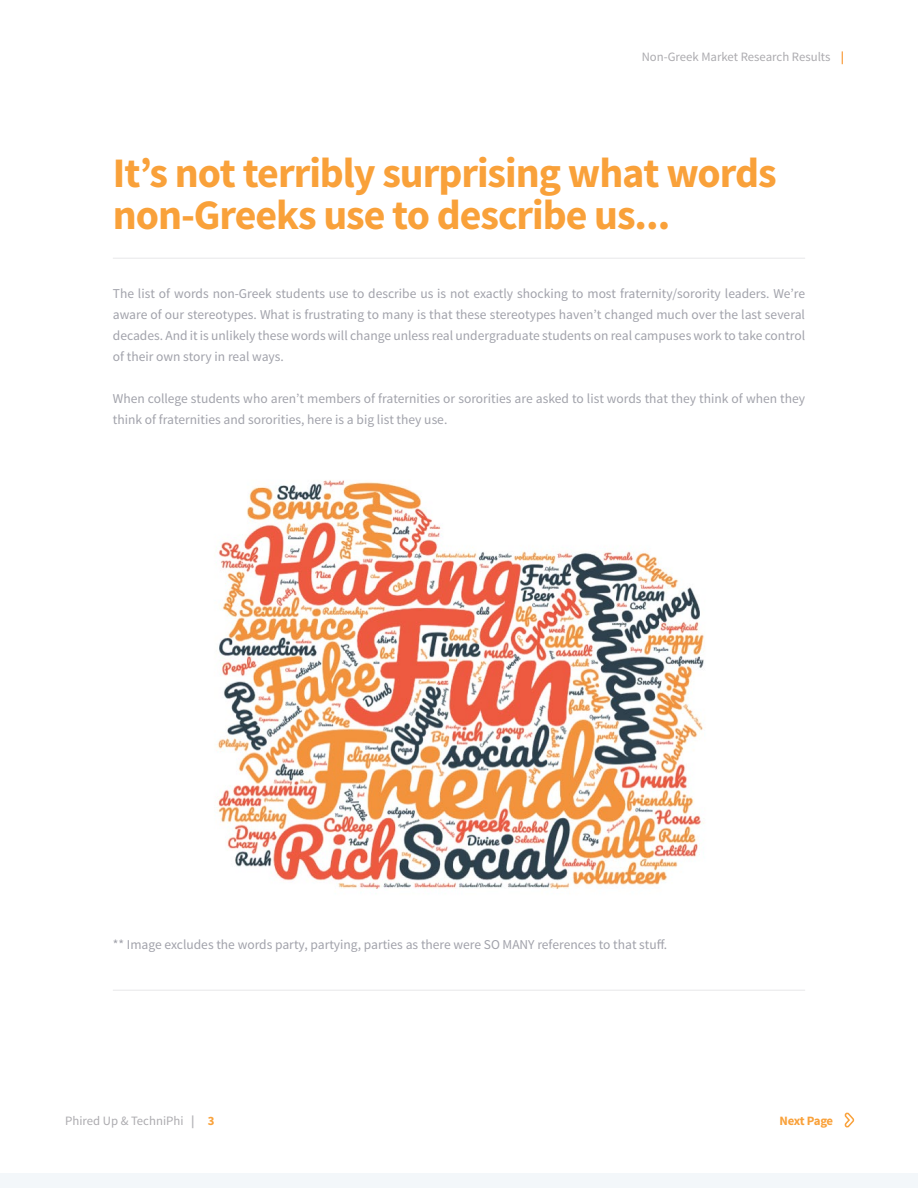
<style>
.page{position:relative;width:918px;height:1188px;background:#fff}
.page>*{position:absolute;margin:0;border:0;box-sizing:border-box;transform-origin:0 0}
.t1{font:700 42px/42px "Source Sans Pro";letter-spacing:-.025em;color:#f9a13a}
.t2{font:13.5px/21px "Source Sans Pro";color:#a1a2aa;text-align:justify}
.t3{font:12.75px "Source Sans Pro";color:#acabaf}
.t4{font:700 12.75px "Source Sans Pro";letter-spacing:-.035em;color:#f9a13a}
.s1{font-weight:700;color:#f89833}
.s2{font-weight:700;color:#b5b4b8}
.s3{font-weight:700;color:#f9a13a}
</style>
<div class="page">
<hr style="left:113px;top:258px;width:692px;height:1px;background:#cfd0d3">
<hr style="left:113px;top:990px;width:692px;height:1px;background:#cfd0d3">
<svg style="left:844px;top:1112px;width:11px;height:16px"></svg>
<div style="left:0;top:1174px;width:918px;height:14px;background:#f3f7fa"></div>
<img style="left:214px;top:480px;width:490px;height:409px">
<p class="t3" style="left:642px;top:49px;width:204px">Non-Greek Market Research Results <span class="s1">|</span></p>
<h1 class="t1" style="left:113px;top:153px;width:665px">It’s not terribly surprising what words non-Greeks use to describe us...</h1>
<p class="t2" style="left:113px;top:283px;width:694px">The list of words non-Greek students use to describe us is not exactly shocking to most fraternity/sorority leaders. We’re aware of our stereotypes. What is frustrating to many is that these stereotypes haven’t changed much over the last several decades. And it is unlikely these words will change unless real undergraduate students on real campuses work to take control of their own story in real ways.</p>
<p class="t2" style="left:113px;top:388px;width:694px">When college students who aren’t members of fraternities or sororities are asked to list words that they think of when they think of fraternities and sororities, here is a big list they use.</p>
<p class="t2" style="left:113px;top:934px;width:556px">** Image excludes the words party, partying, parties as there were SO MANY references to that stuff.</p>
<p class="t3" style="left:65px;top:1113px;width:151px">Phired Up &amp; TechniPhi <span class="s2">|</span> <span class="s3">3</span></p>
<p class="t4" style="left:780px;top:1112px;width:55px">Next Page</p>
</div>
